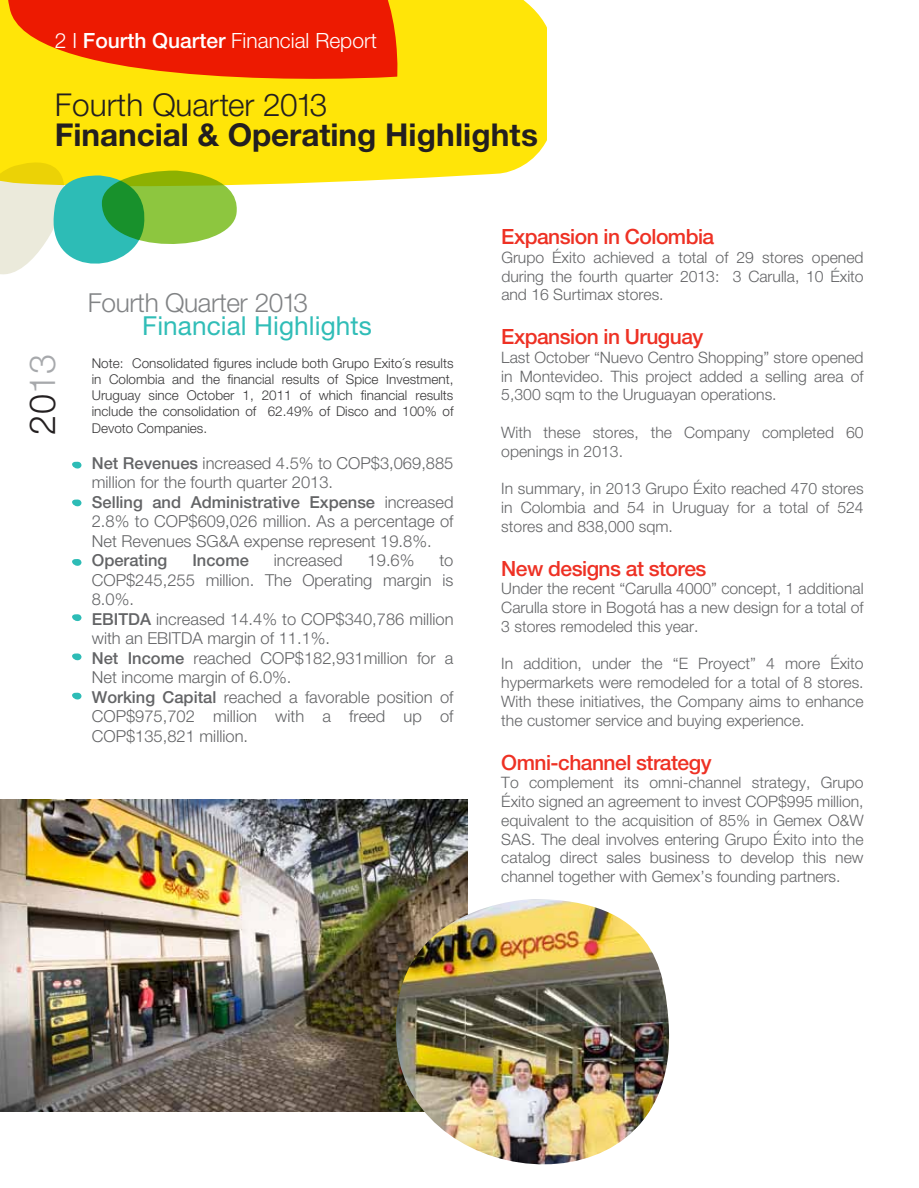
<style>
.page{position:relative;width:919px;height:1188px;background:#fff}
.page>*{position:absolute;margin:0;border:0;box-sizing:border-box;transform-origin:0 0}
.t1{font:300 36px "Helvetica Neue LT Std";color:#231f20}
.t2{font:700 31.5px "Helvetica Neue LT Std";letter-spacing:-.005em;color:#231f20}
.t3{font:300 31.5px "Helvetica Neue LT Std";color:#231f20}
.t4{font:26.25px "Helvetica Neue LT Std";letter-spacing:.005em;color:#30bdb7}
.t5{font:300 26.25px "Helvetica Neue LT Std";letter-spacing:-.015em;color:#818385}
.t6{font:500 21px "Helvetica Neue LT Std";letter-spacing:-.025em;color:#ee3124}
.t7{font:300 21px "Helvetica Neue LT Std";color:#fff}
.t8{font:300 16.5px/19.5px "Helvetica Neue LT Std";color:#636466}
.t9{font:500 16.5px "Helvetica Neue LT Std";color:#636466}
.t10{font:300 15.75px/18.8px "Helvetica Neue LT Std";color:#636466;text-align:justify}
.t11{font:300 13.5px/16.2px "Helvetica Neue LT Std";color:#393839;text-align:justify}
.s1{font-weight:500}
.s2{color:#a7a9ac}
</style>
<div class="page">
<img style="left:0;top:800px;width:467px;height:312px">
<div style="left:0;top:0;width:546px;height:185px;background:#ffe508"></div>
<svg style="left:0;top:162px;width:237px;height:113px"></svg>
<svg style="left:6px;top:0;width:391px;height:79px;background:#ef3902"></svg>
<svg style="left:72px;top:461px;width:10px;height:8px"></svg>
<svg style="left:72px;top:499px;width:10px;height:8px"></svg>
<svg style="left:72px;top:559px;width:10px;height:7px"></svg>
<svg style="left:72px;top:614px;width:10px;height:8px"></svg>
<svg style="left:72px;top:653px;width:10px;height:8px"></svg>
<svg style="left:72px;top:692px;width:10px;height:8px"></svg>
<img style="left:389px;top:899px;width:281px;height:266px">
<h3 class="t7" style="left:55px;top:28px;width:323px">2 I <span class="s1">Fourth Quarter</span> Financial Report</h3>
<h2 class="t3" style="left:55px;top:86px;width:274px">Fourth Quarter 2013</h2>
<h2 class="t2" style="left:55px;top:116px;width:484px">Financial &amp; Operating Highlights</h2>
<h1 class="t1" style="left:20px;top:435px;width:82px;rotate:-90deg">20<span class="s2">13</span></h1>
<h3 class="t5" style="left:88px;top:287px;width:222px">Fourth Quarter 2013</h3>
<h3 class="t4" style="left:142px;top:310px;width:231px">Financial Highlights</h3>
<p class="t11" style="left:92px;top:355px;width:363px">Note: Consolidated figures include both Grupo Exito´s results in Colombia and the financial results of Spice Investment, Uruguay since October 1, 2011 of which financial results include the consolidation of 62.49% of Disco and 100% of Devoto Companies.</p>
<p class="t8" style="left:92px;top:453px;width:363px"><span class="s1">Net Revenues</span> increased 4.5% to COP$3,069,885 million for the fourth quarter 2013.<br><span class="s1">Selling and Administrative Expense</span> increased 2.8% to COP$609,026 million. As a percentage of Net Revenues SG&amp;A expense represent 19.8%.</p>
<p class="t9" style="left:92px;top:550px;width:77px">Operating</p>
<p class="t9" style="left:192px;top:550px;width:58px">Income</p>
<p class="t8" style="left:274px;top:550px;width:70px">increased</p>
<p class="t8" style="left:367px;top:550px;width:48px">19.6%</p>
<p class="t8" style="left:92px;top:550px;width:363px;text-indent:347px">to<br>COP$245,255 million. The Operating margin is<br>8.0%.<br><span class="s1">EBITDA</span> increased 14.4% to COP$340,786 million with an EBITDA margin of 11.1%.<br><span class="s1">Net Income</span> reached COP$182,931million for a<br>Net income margin of 6.0%.<br><span class="s1">Working Capital</span> reached a favorable position of<br>COP$975,702 million with a freed up of<br>COP$135,821 million.</p>
<h3 class="t6" style="left:501px;top:224px;width:214px">Expansion in Colombia</h3>
<p class="t10" style="left:501px;top:247px;width:364px">Grupo Éxito achieved a total of 29 stores opened during the fourth quarter 2013: 3 Carulla, 10 Éxito and 16 Surtimax stores.</p>
<h3 class="t6" style="left:501px;top:324px;width:204px">Expansion in Uruguay</h3>
<p class="t10" style="left:501px;top:348px;width:363px">Last October “Nuevo Centro Shopping” store opened in Montevideo. This project added a selling area of 5,300 sqm to the Uruguayan operations.</p>
<p class="t10" style="left:501px;top:423px;width:364px">With these stores, the Company completed 60 openings in 2013.</p>
<p class="t10" style="left:501px;top:479px;width:363px">In summary, in 2013 Grupo Éxito reached 470 stores in Colombia and 54 in Uruguay for a total of 524 stores and 838,000 sqm.</p>
<h3 class="t6" style="left:501px;top:556px;width:207px">New designs at stores</h3>
<p class="t10" style="left:501px;top:579px;width:363px">Under the recent “Carulla 4000” concept, 1 additional Carulla store in Bogotá has a new design for a total of 3 stores remodeled this year.</p>
<p class="t10" style="left:501px;top:654px;width:364px">In addition, under the “E Proyect” 4 more Éxito hypermarkets were remodeled for a total of 8 stores.<br>With these initiatives, the Company aims to enhance the customer service and buying experience.</p>
<h3 class="t6" style="left:501px;top:750px;width:212px">Omni-channel strategy</h3>
<p class="t10" style="left:501px;top:773px;width:364px">To complement its omni-channel strategy, Grupo Éxito signed an agreement to invest COP$995 million, equivalent to the acquisition of 85% in Gemex O&amp;W SAS. The deal involves entering Grupo Éxito into the catalog direct sales business to develop this new channel together with Gemex’s founding partners.</p>
</div>
